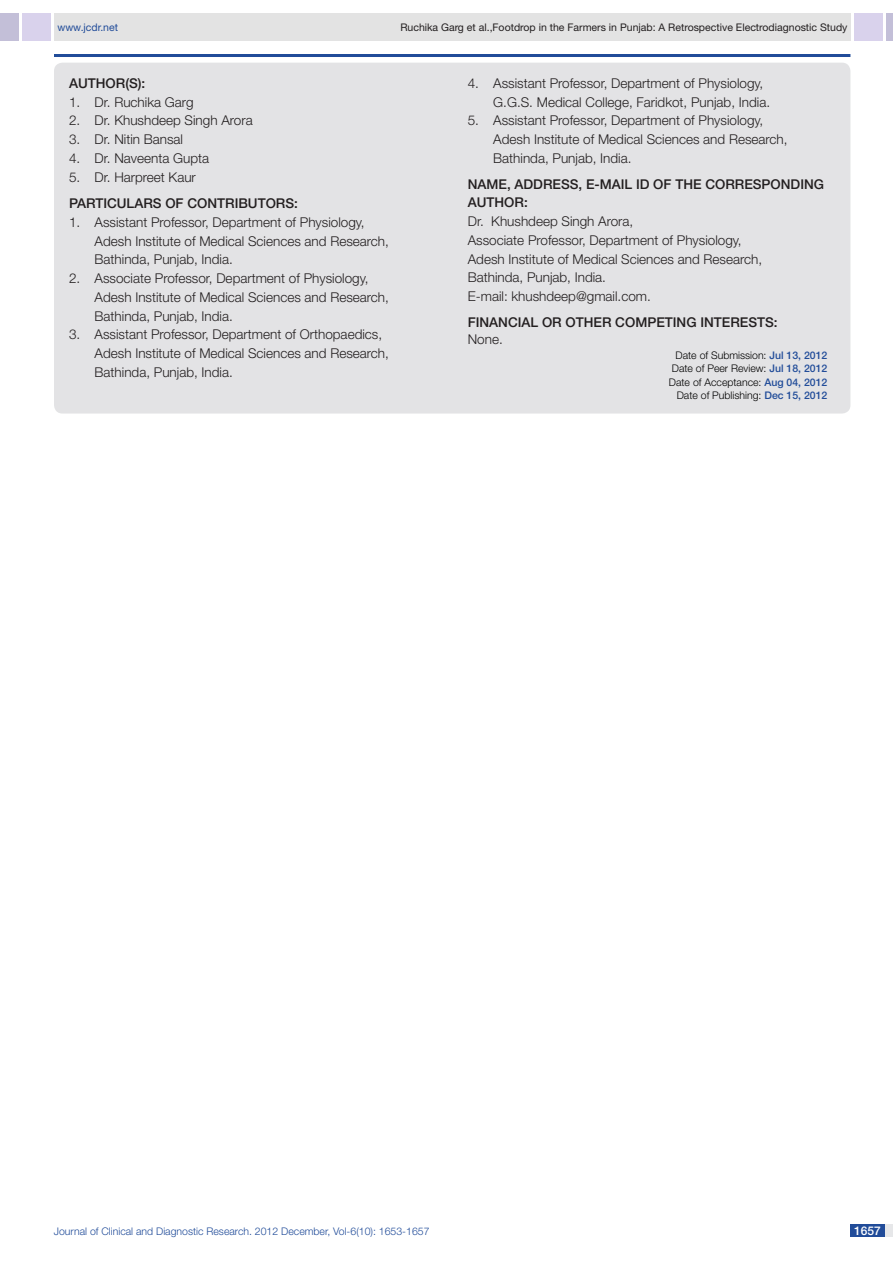
<style>
.page{position:relative;width:893px;height:1263px;background:#fff}
.page>*{position:absolute;margin:0;border:0;box-sizing:border-box;transform-origin:0 0}
.con_particulars{font:300 13.5px/18.8px "Helvetica Neue";color:#231f20}
.Body_text{font:500 13.5px "Helvetica Neue";color:#231f20}
.con_particulars-2{font:500 13.5px "Helvetica Neue";color:#231f20}
.Body_text-2{font:300 13.5px "Helvetica Neue";color:#231f20}
.t1{font:500 12px "Helvetica Neue";color:#fff}
.t2{font:300 10.5px/13.5px "Helvetica Neue";color:#000;text-align:justify}
.t3{font:10.5px "Helvetica Neue";color:#231f20}
.t4{font:300 10.5px "Helvetica Neue";color:#214c99}
.t5{font:10.5px "Helvetica Neue";color:#214c99}
.s1{font-weight:500;color:#214c99}
</style>
<div class="page">
<div style="left:54px;top:13px;width:796px;height:28px;background:#e3e3e3"></div>
<div style="left:0;top:13px;width:19px;height:28px;background:#c3bfd8"></div>
<div style="left:22px;top:13px;width:29px;height:28px;background:#d9d2ec"></div>
<div style="left:886px;top:13px;width:7px;height:28px;background:#c3bfd8"></div>
<div style="left:854px;top:13px;width:29px;height:28px;background:#d9d2ec"></div>
<div style="left:850px;top:1224px;width:43px;height:13px;background:#e6e7e9"></div>
<div style="left:850px;top:1224px;width:35px;height:13px;background:#214c99"></div>
<hr style="left:54px;top:54px;width:796px;height:3px;background:#214c99">
<div style="left:54px;top:63px;width:796px;height:351px;background:#e3e3e5;border-radius:9px"></div>
<p class="t5" style="left:57px;top:21px;width:62px">www.jcdr.net</p>
<p class="t3" style="left:400px;top:21px;width:449px">Ruchika Garg et al.,Footdrop in the Farmers in Punjab: A Retrospective Electrodiagnostic Study</p>
<p class="Body_text" style="left:69px;top:75px;width:11px">AUTHO</p>
<p class="Body_text" style="left:116px;top:75px;width:31px">R(S):</p>
<p class="con_particulars" style="left:69px;top:92px;width:126px">1. Dr. Ruchika Garg</p>
<p class="con_particulars" style="left:69px;top:111px;width:185px">2. Dr. Khushdeep Singh Arora</p>
<p class="con_particulars" style="left:69px;top:130px;width:116px">3. Dr. Nitin Bansal</p>
<p class="con_particulars" style="left:69px;top:148px;width:142px">4. Dr. Naveenta Gupta</p>
<p class="con_particulars" style="left:69px;top:167px;width:128px">5. Dr. Harpreet Kaur</p>
<p class="Body_text" style="left:69px;top:195px;width:36px">PARTICULA</p>
<p class="Body_text" style="left:143px;top:195px;width:55px">RS OF CONT</p>
<p class="Body_text" style="left:225px;top:195px;width:33px">RIBUTO</p>
<p class="Body_text" style="left:276px;top:195px;width:24px">RS:</p>
<p class="con_particulars" style="left:69px;top:212px;width:297px">1. Assistant Professor, Department of Physiology,</p>
<p class="con_particulars" style="left:95px;top:231px;width:296px">Adesh Institute of Medical Sciences and Research,</p>
<p class="con_particulars" style="left:95px;top:250px;width:140px">Bathinda, Punjab, India.</p>
<p class="con_particulars" style="left:69px;top:269px;width:301px">2. Associate Professor, Department of Physiology,</p>
<p class="con_particulars" style="left:95px;top:287px;width:296px">Adesh Institute of Medical Sciences and Research,</p>
<p class="con_particulars" style="left:95px;top:306px;width:140px">Bathinda, Punjab, India.</p>
<p class="con_particulars" style="left:69px;top:325px;width:315px">3. Assistant Professor, Department of Orthopaedics,</p>
<p class="con_particulars" style="left:95px;top:344px;width:296px">Adesh Institute of Medical Sciences and Research,</p>
<p class="con_particulars" style="left:95px;top:362px;width:140px">Bathinda, Punjab, India.</p>
<p class="con_particulars" style="left:468px;top:73px;width:297px">4. Assistant Professor, Department of Physiology,</p>
<p class="con_particulars" style="left:493px;top:92px;width:278px">G.G.S. Medical College, Faridkot, Punjab, India.</p>
<p class="con_particulars" style="left:468px;top:111px;width:297px">5. Assistant Professor, Department of Physiology,</p>
<p class="con_particulars" style="left:493px;top:130px;width:296px">Adesh Institute of Medical Sciences and Research,</p>
<p class="con_particulars" style="left:493px;top:148px;width:140px">Bathinda, Punjab, India.</p>
<p class="con_particulars-2" style="left:468px;top:176px;width:58px">NAME, ADD</p>
<p class="con_particulars-2" style="left:543px;top:176px;width:19px">RESS</p>
<p class="con_particulars-2" style="left:578px;top:176px;width:42px">, E-MAIL</p>
<p class="con_particulars-2" style="left:636px;top:176px;width:49px">ID OF THE</p>
<p class="con_particulars-2" style="left:705px;top:176px;width:49px">CORRESPONDIN</p>
<p class="con_particulars-2" style="left:814px;top:176px;width:12px">G</p>
<p class="con_particulars-2" style="left:468px;top:194px;width:11px">AUTHO</p>
<p class="con_particulars-2" style="left:514px;top:194px;width:15px">R:</p>
<p class="con_particulars" style="left:468px;top:212px;width:167px">Dr. Khushdeep Singh Arora,</p>
<p class="con_particulars" style="left:468px;top:230px;width:296px">Associate Professor, Department of Physiology,<br>Adesh Institute of Medical Sciences and Research,</p>
<p class="con_particulars" style="left:468px;top:268px;width:140px">Bathinda, Punjab, India.</p>
<p class="con_particulars" style="left:468px;top:287px;width:185px">E-mail: khushdeep@gmail.com.</p>
<p class="Body_text" style="left:468px;top:314px;width:108px">Financial OR OTHE</p>
<p class="Body_text" style="left:602px;top:314px;width:54px">R COMPETIN</p>
<p class="Body_text" style="left:686px;top:314px;width:23px">G INTE</p>
<p class="Body_text" style="left:730px;top:314px;width:19px">RESTS</p>
<p class="Body_text" style="left:774px;top:314px;width:5px">:</p>
<p class="Body_text-2" style="left:468px;top:331px;width:37px">None.</p>
<p class="t2" style="left:669px;top:348px;width:160px;text-indent:7px">Date of Submission: <span class="s1">Jul 13, 2012<br></span>Date of Peer Review: <span class="s1">Jul 18, 2012<br></span>Date of Acceptance: <span class="s1">Aug 04, 2012</span></p>
<p class="t2" style="left:677px;top:389px;width:152px">Date of Publishing: <span class="s1">Dec 15, 2012</span></p>
<p class="t4" style="left:54px;top:1225px;width:377px">Journal of Clinical and Diagnostic Research. 2012 December, Vol-6(10): 1653-1657</p>
<p class="t1" style="left:854px;top:1223px;width:28px">1657</p>
</div>
